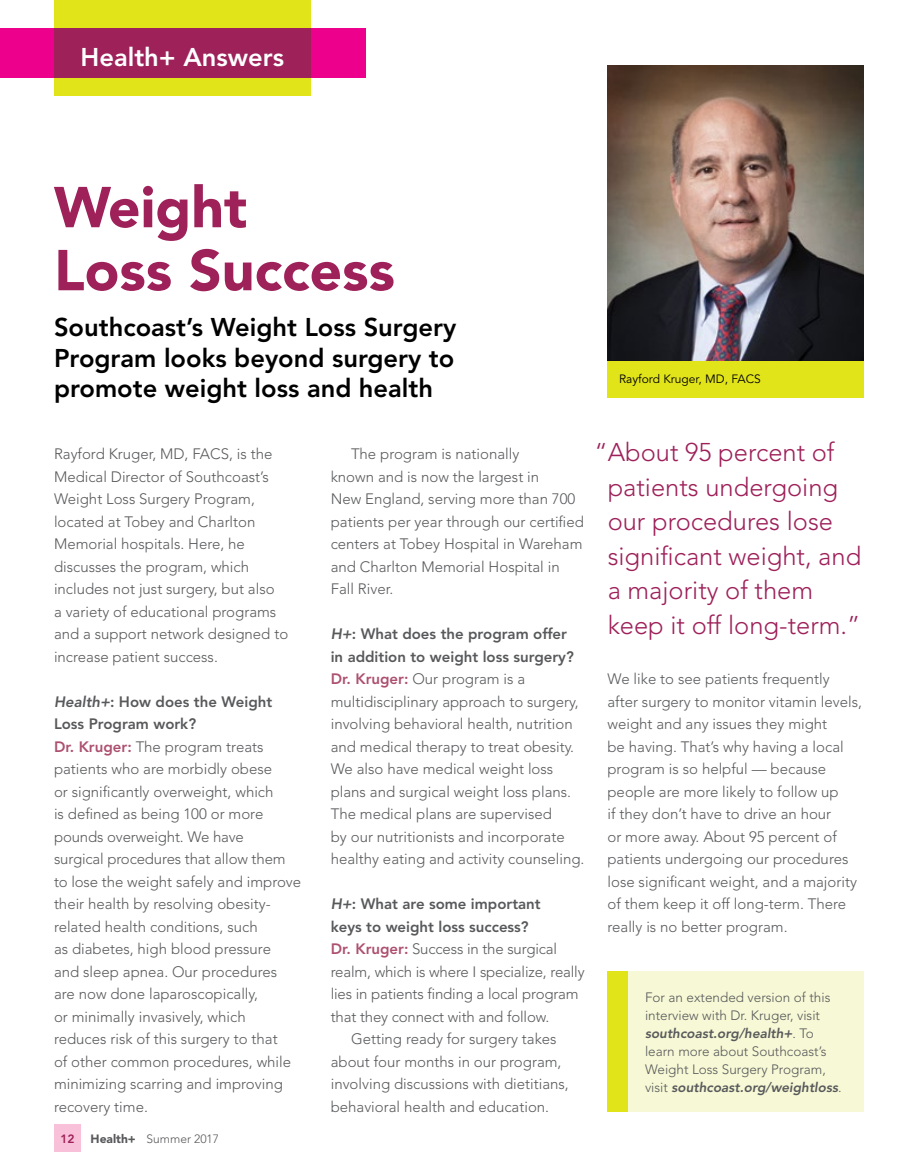
<style>
.page{position:relative;width:918px;height:1175px;background:#fff}
.page>*{position:absolute;margin:0;border:0;box-sizing:border-box;transform-origin:0 0}
.t1{font:900 57px/63px "Avenir LT Std";color:#9e215a}
.t2{font:300 25.5px/34.5px "Avenir LT Std";color:#9e215a}
.t3{font:800 25.5px/30.6px "Avenir LT Std";color:#000;text-align:justify}
.t4{font:800 25.5px "Avenir LT Std";color:#fff}
.t5{font:300 15px/22.5px "Avenir LT Std";color:#58595b}
.t6{font:800 15px "Avenir LT Std";color:#58595b}
.t7{font:300 13.5px/18px "Avenir LT Std";color:#58595b}
.t8{font:12px "Avenir LT Std";color:#000}
.t9{font:300 12px "Avenir LT Std";color:#58595b}
.t10{font:800 12px "Avenir LT Std";color:#9e215a}
.s1{font-weight:800;font-style:italic}
.s2{font-weight:800}
.s3{font-weight:800;color:#ad5070}
.s4{font-weight:900}
.s5{font-style:italic}
</style>
<div class="page">
<div style="left:628px;top:971px;width:236px;height:141px;background:#f7f8d5"></div>
<div style="left:608px;top:971px;width:20px;height:141px;background:#e2e41a"></div>
<img style="left:608px;top:65px;width:256px;height:296px">
<div style="left:608px;top:361px;width:256px;height:36px;background:#e2e41a"></div>
<div style="left:54px;top:1125px;width:27px;height:27px;background:#f8c1d9"></div>
<div style="left:0;top:28px;width:365px;height:49px;background:#ec008c"></div>
<div style="left:54px;top:0;width:256px;height:95px;background:#e2e41a"></div>
<div style="left:54px;top:28px;width:256px;height:49px;background:#9e215a"></div>
<h2 class="t4" style="left:81px;top:42px;width:205px">Health+ Answers</h2>
<h1 class="t1" style="left:54px;top:176px;width:342px">Weight<br>Loss Success</h1>
<h2 class="t3" style="left:54px;top:312px;width:404px">Southcoast’s Weight Loss Surgery Program looks beyond surgery to promote weight loss and health</h2>
<p class="t8" style="left:619px;top:372px;width:143px">Rayford Kruger, MD, FACS</p>
<p class="t5" style="left:54px;top:443px;width:236px">Rayford Kruger, MD, FACS, is the<br>Medical Director of Southcoast’s<br>Weight Loss Surgery Program, located at Tobey and Charlton<br>Memorial hospitals. Here, he discusses the program, which includes not just surgery, but also<br>a variety of educational programs and a support network designed to increase patient success.</p>
<p class="t5" style="left:54px;top:690px;width:249px"><span class="s1">Health+</span><span class="s2">: How does the Weight<br>Loss Program work?<br></span><span class="s3">Dr. Kruger:</span> The program treats patients who are morbidly obese<br>or significantly overweight, which<br>is defined as being 100 or more pounds overweight. We have<br>surgical procedures that allow them to lose the weight safely and improve their health by resolving obesity&shy;related health conditions, such<br>as diabetes, high blood pressure<br>and sleep apnea. Our procedures are now done laparoscopically,<br>or minimally invasively, which reduces risk of this surgery to that<br>of other common procedures, while minimizing scarring and improving recovery time.</p>
<p class="t10" style="left:60px;top:1131px;width:16px">12</p>
<p class="t9" style="left:91px;top:1131px;width:130px"><span class="s4">Health+</span> Summer 2017</p>
<p class="t5" style="left:331px;top:443px;width:255px;text-indent:20px">The program is nationally<br>known and is now the largest in<br>New England, serving more than 700 patients per year through our certified centers at Tobey Hospital in Wareham and Charlton Memorial Hospital in<br>Fall River.</p>
<p class="t5" style="left:331px;top:623px;width:255px"><span class="s1">H+</span><span class="s2">: What does the program offer<br>in addition to weight loss surgery?<br></span><span class="s3">Dr. Kruger:</span> Our program is a multidisciplinary approach to surgery, involving behavioral health, nutrition and medical therapy to treat obesity.<br>We also have medical weight loss plans and surgical weight loss plans.<br>The medical plans are supervised<br>by our nutritionists and incorporate healthy eating and activity counseling.</p>
<p class="t6" style="left:331px;top:895px;width:211px"><span class="s5">H+</span>: What are some important</p>
<p class="t6" style="left:331px;top:917px;width:200px">keys to weight loss success?</p>
<p class="t5" style="left:331px;top:938px;width:228px"><span class="s3">Dr. Kruger:</span> Success in the surgical</p>
<p class="t5" style="left:331px;top:960px;width:255px">realm, which is where I specialize, really</p>
<p class="t5" style="left:331px;top:983px;width:249px">lies in patients finding a local program</p>
<p class="t5" style="left:331px;top:1005px;width:220px">that they connect with and follow.</p>
<p class="t5" style="left:351px;top:1028px;width:207px">Getting ready for surgery takes</p>
<p class="t5" style="left:331px;top:1050px;width:232px">about four months in our program,</p>
<p class="t5" style="left:331px;top:1073px;width:240px">involving discussions with dietitians,</p>
<p class="t5" style="left:331px;top:1095px;width:220px">behavioral health and education.</p>
<h2 class="t2" style="left:608px;top:435px;width:255px;text-indent:-13px">“About 95 percent of patients undergoing our procedures lose significant weight, and a majority of them keep it off long-term.”</h2>
<p class="t5" style="left:608px;top:668px;width:256px">We like to see patients frequently after surgery to monitor vitamin levels, weight and any issues they might<br>be having. That’s why having a local program is so helpful — because people are more likely to follow up<br>if they don’t have to drive an hour<br>or more away. About 95 percent of patients undergoing our procedures lose significant weight, and a majority of them keep it off long-term. There really is no better program.</p>
<p class="t7" style="left:645px;top:988px;width:198px">For an extended version of this interview with Dr. Kruger, visit <span class="s1">southcoast.org/health+</span>. To learn more about Southcoast’s<br>Weight Loss Surgery Program, visit <span class="s1">southcoast.org/weightloss</span>.</p>
</div>
